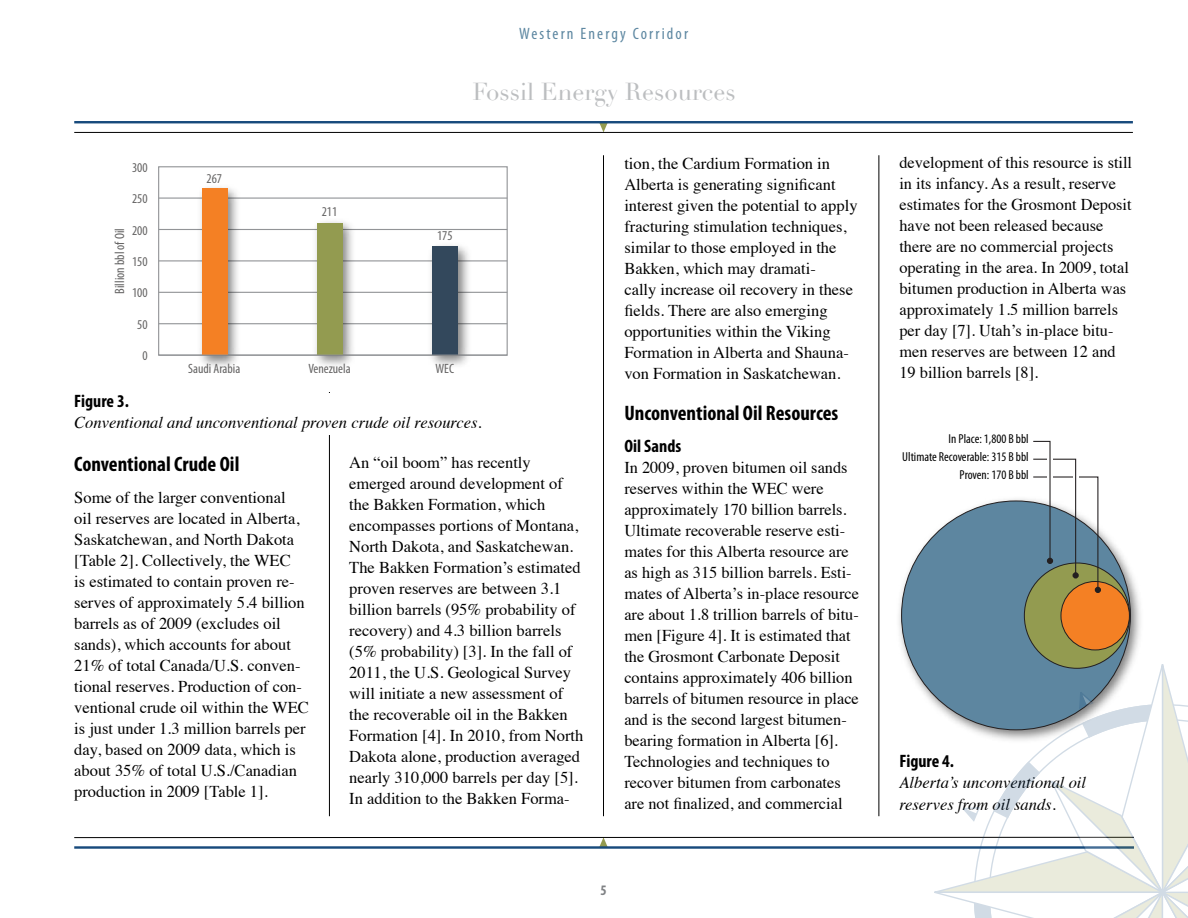
<style>
.page{position:relative;width:1188px;height:918px;background:#fff}
.page>*{position:absolute;margin:0;border:0;box-sizing:border-box;transform-origin:0 0}
.t1{font:24px "Didot";color:#bcbec0}
.t2{font:700 condensed 21px "Myriad Pro";color:#000}
.t3{font:700 condensed 18px "Myriad Pro";color:#000}
.t4{font:16.5px/21px "Times";color:#000}
.t5{font:italic 16.5px/21px "Times";color:#000}
.t6{font:condensed 16.5px "Myriad Pro";letter-spacing:.13em;color:#5d87a1}
.t7{font:700 condensed 14.55px "Myriad Pro";color:#808285}
.t8{font:condensed 13.5px "Myriad Pro";color:#636262}
.t9{font:condensed 12.9px/18px "Myriad Pro";color:#000;text-align:right}
</style>
<div class="page">
<svg style="left:599px;top:123px;width:9px;height:9px"></svg>
<svg style="left:599px;top:838px;width:9px;height:8px"></svg>
<hr style="left:74px;top:121px;width:1059px;height:2px;background:#174a7c">
<hr style="left:74px;top:846px;width:1060px;height:3px;background:#174a7c">
<hr style="left:74px;top:132px;width:1059px;height:1px;background:#000">
<hr style="left:74px;top:837px;width:1060px;height:1px;background:#000">
<hr style="left:603px;top:155px;width:1px;height:661px;background:#000">
<hr style="left:329px;top:155px;width:1px;height:661px;background:#000">
<hr style="left:879px;top:155px;width:1px;height:661px;background:#000">
<div style="left:74px;top:153px;width:501px;height:239px;background:#fff"></div>
<hr style="left:159px;top:198px;width:348px;height:1px;background:#929497">
<hr style="left:159px;top:229px;width:348px;height:1px;background:#929497">
<hr style="left:159px;top:260px;width:348px;height:1px;background:#929497">
<hr style="left:159px;top:292px;width:348px;height:1px;background:#929497">
<hr style="left:159px;top:323px;width:348px;height:1px;background:#929497">
<img style="left:193px;top:187px;width:52px;height:180px">
<div style="left:202px;top:189px;width:25px;height:166px;background:#f48024"></div>
<img style="left:309px;top:221px;width:51px;height:145px">
<div style="left:317px;top:223px;width:25px;height:132px;background:#939b50"></div>
<img style="left:424px;top:245px;width:51px;height:121px">
<div style="left:433px;top:247px;width:25px;height:108px;background:#33485c"></div>
<div style="left:158px;top:166px;width:350px;height:190px;border:1px solid #929497"></div>
<img style="left:899px;top:499px;width:242px;height:201px">
<div style="left:902px;top:501px;width:228px;height:229px;background:#5d86a0;border-radius:50%"></div>
<div style="left:1024px;top:563px;width:106px;height:105px;background:#939b50;border-radius:50%"></div>
<div style="left:1061px;top:581px;width:68px;height:69px;background:#f48024;border-radius:50%"></div>
<div style="left:1061px;top:581px;width:69px;height:69px;border:1px solid #231f20;border-radius:50%"></div>
<svg style="left:1032px;top:440px;width:69px;height:153px"></svg>
<svg style="left:930px;top:660px;width:258px;height:258px"></svg>
<p class="t6" style="left:519px;top:24px;width:171px">Western Energy Corridor</p>
<h1 class="t1" style="left:473px;top:77px;width:264px">Fossil Energy Resources</h1>
<p class="t8" style="left:132px;top:159px;width:17px">300</p>
<p class="t8" style="left:111px;top:294px;width:67px;rotate:-90deg">Billion bbl of Oil</p>
<p class="t8" style="left:132px;top:191px;width:17px">250</p>
<p class="t8" style="left:132px;top:222px;width:17px">200</p>
<p class="t8" style="left:132px;top:253px;width:17px">150</p>
<p class="t8" style="left:132px;top:285px;width:17px">100</p>
<p class="t8" style="left:137px;top:316px;width:12px">50</p>
<p class="t8" style="left:142px;top:348px;width:7px">0</p>
<p class="t8" style="left:206px;top:170px;width:17px">267</p>
<p class="t8" style="left:188px;top:361px;width:54px">Saudi Arabia</p>
<p class="t8" style="left:322px;top:204px;width:17px">211</p>
<p class="t8" style="left:437px;top:227px;width:17px">175</p>
<p class="t8" style="left:308px;top:361px;width:44px">Venezuela</p>
<p class="t8" style="left:435px;top:361px;width:20px">WEC</p>
<p class="t3" style="left:74px;top:390px;width:56px">Figure 3.</p>
<p class="t5" style="left:74px;top:411px;width:409px">Conventional and unconventional proven crude oil resources.</p>
<p class="t2" style="left:74px;top:451px;width:167px">Conventional Crude Oil</p>
<p class="t4" style="left:74px;top:485px;width:236px">Some of the larger conventional<br>oil reserves are located in Alberta, Saskatchewan, and North Dakota [Table 2]. Collectively, the WEC<br>is estimated to contain proven re&shy;serves of approximately 5.4 billion barrels as of 2009 (excludes oil sands), which accounts for about 21% of total Canada/U.S. conven&shy;tional reserves. Production of con&shy;ventional crude oil within the WEC is just under 1.3 million barrels per day, based on 2009 data, which is about 35% of total U.S./Canadian production in 2009 [Table 1].</p>
<p class="t4" style="left:349px;top:450px;width:236px">An “oil boom” has recently emerged around development of the Bakken Formation, which encompasses portions of Montana,<br>North Dakota, and Saskatchewan.<br>The Bakken Formation’s estimated proven reserves are between 3.1 billion barrels (95% probability of recovery) and 4.3 billion barrels (5% probability) [3]. In the fall of<br>2011, the U.S. Geological Survey will initiate a new assessment of the recoverable oil in the Bakken<br>Formation [4]. In 2010, from North<br>Dakota alone, production averaged nearly 310,000 barrels per day [5].<br>In addition to the Bakken Forma-</p>
<p class="t4" style="left:624px;top:151px;width:235px">tion, the Cardium Formation in Alberta is generating significant interest given the potential to apply fracturing stimulation techniques, similar to those employed in the Bakken, which may dramati-<br>cally increase oil recovery in these fields. There are also emerging opportunities within the Viking Formation in Alberta and Shauna&shy;von Formation in Saskatchewan.</p>
<p class="t2" style="left:624px;top:400px;width:216px">Unconventional Oil Resources</p>
<p class="t3" style="left:624px;top:435px;width:58px">Oil Sands</p>
<p class="t4" style="left:624px;top:455px;width:236px">In 2009, proven bitumen oil sands reserves within the WEC were approximately 170 billion barrels.<br>Ultimate recoverable reserve esti&shy;mates for this Alberta resource are as high as 315 billion barrels. Esti&shy;mates of Alberta’s in-place resource are about 1.8 trillion barrels of bitu&shy;men [Figure 4]. It is estimated that the Grosmont Carbonate Deposit contains approximately 406 billion barrels of bitumen resource in place and is the second largest bitumen&shy;bearing formation in Alberta [6].<br>Technologies and techniques to recover bitumen from carbonates are not finalized, and commercial</p>
<p class="t7" style="left:600px;top:881px;width:8px">5</p>
<p class="t4" style="left:899px;top:151px;width:234px">development of this resource is still in its infancy. As a result, reserve estimates for the Grosmont Deposit have not been released because there are no commercial projects operating in the area. In 2009, total bitumen production in Alberta was approximately 1.5 million barrels per day [7]. Utah’s in-place bitu&shy;men reserves are between 12 and 19 billion barrels [8].</p>
<p class="t9" style="left:902px;top:430px;width:128px">In Place: 1,800 B bbl<br>Ultimate Recoverable: 315 B bbl<br>Proven: 170 B bbl</p>
<p class="t3" style="left:899px;top:750px;width:56px">Figure 4.</p>
<p class="t5" style="left:899px;top:771px;width:188px">Alberta’s unconventional oil reserves from oil sands.</p>
</div>
